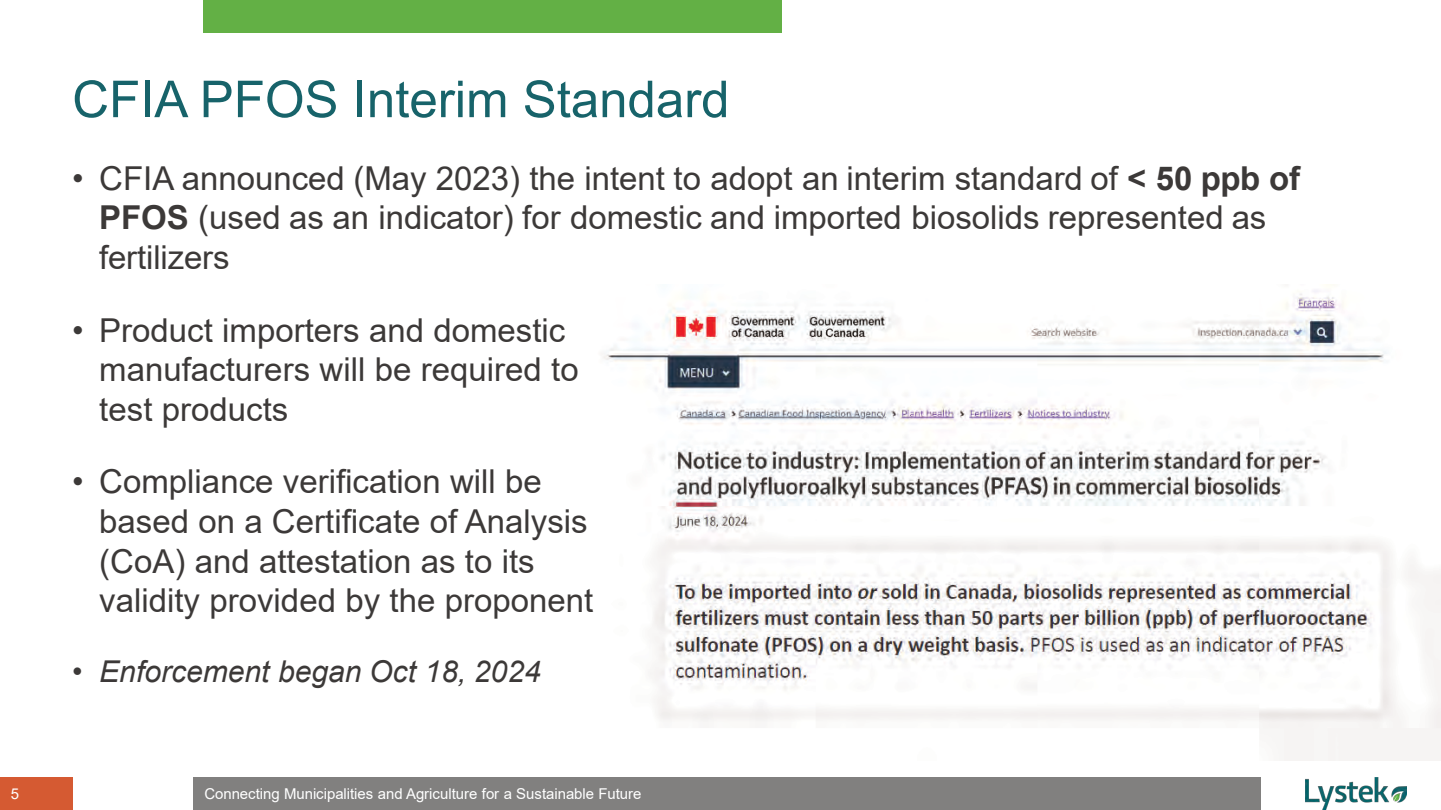
<style>
.page{position:relative;width:1441px;height:810px;background:#fff}
.page>*{position:absolute;margin:0;border:0;box-sizing:border-box;transform-origin:0 0}
.t1{font:51px "Arial";color:#17636a}
.t2{font:33px/39.6px "Arial";color:#3c3938}
.t3{font:italic 30px "Arial";color:#3c3938}
.t4{font:15px "Arial";color:#fff}
.s1{font-weight:700}
.s2{font-style:normal}
</style>
<div class="page">
<div style="left:194px;top:778px;width:1067px;height:32px;background:#81807f"></div>
<div style="left:203px;top:0;width:579px;height:33px;background:#63b045"></div>
<div style="left:0;top:778px;width:73px;height:32px;background:#d55a32"></div>
<img style="left:1305px;top:778px;width:100px;height:32px">
<img style="left:603px;top:290px;width:837px;height:471px">
<h1 class="t1" style="left:72px;top:80px;width:658px">CFIA PFOS Interim Standard</h1>
<p class="t2" style="left:99px;top:161px;width:1202px;text-indent:-27px">• CFIA announced (May 2023) the intent to adopt an interim standard of <span class="s1">&lt; 50 ppb of<br>PFOS</span> (used as an indicator) for domestic and imported biosolids represented as fertilizers</p>
<p class="t2" style="left:99px;top:313px;width:481px;text-indent:-27px">• Product importers and domestic manufacturers will be required to test products</p>
<p class="t2" style="left:99px;top:465px;width:495px;text-indent:-27px">• Compliance verification will be based on a Certificate of Analysis (CoA) and attestation as to its validity provided by the proponent</p>
<p class="t3" style="left:72px;top:660px;width:470px"><span class="s2">•</span> Enforcement began Oct 18, 2024</p>
<p class="t4" style="left:11px;top:789px;width:10px">5</p>
<p class="t4" style="left:204px;top:789px;width:438px">Connecting Municipalities and Agriculture for a Sustainable Future</p>
</div>
